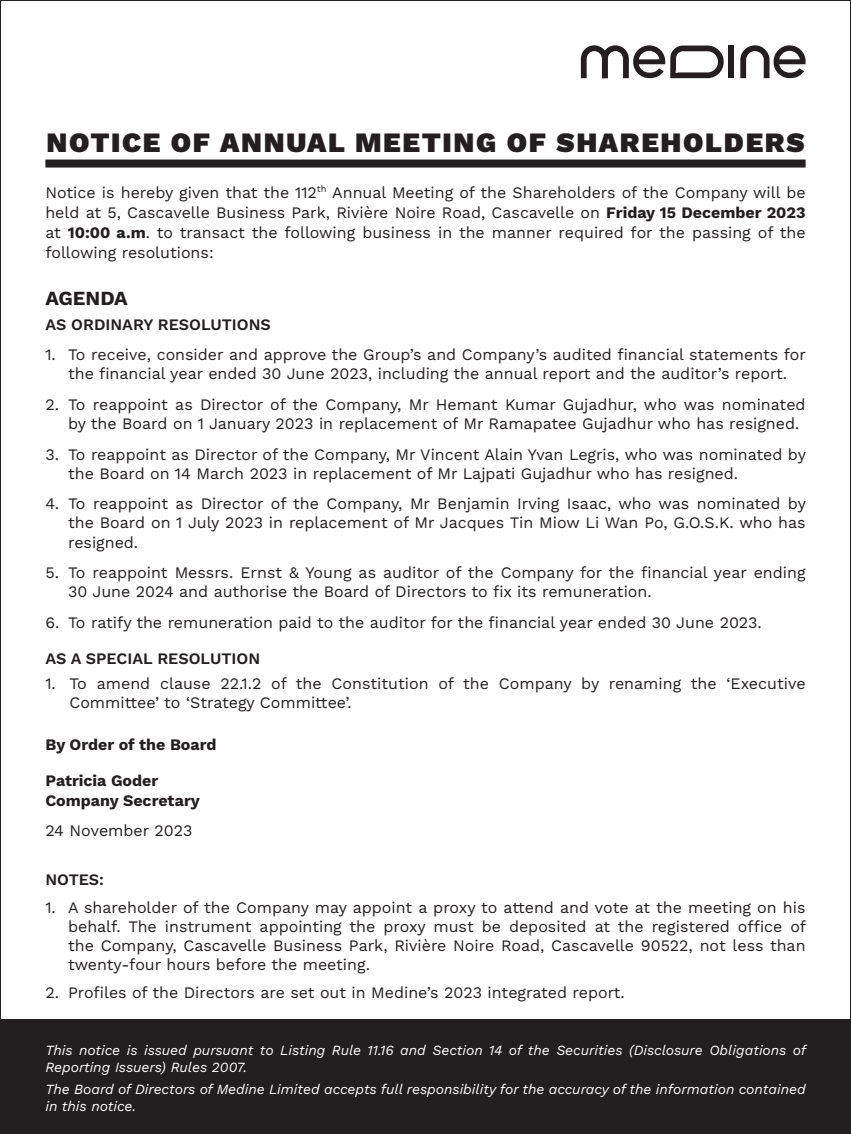
<style>
.page{position:relative;width:851px;height:1134px;background:#fff}
.page>*{position:absolute;margin:0;border:0;box-sizing:border-box;transform-origin:0 0}
.t1{font:900 28px "Work Sans";letter-spacing:.06em;color:#231f20}
.t2{font:700 20px "Work Sans";color:#231f20}
.t3{font:16px/19.2px "Work Sans";color:#231f20}
.t4{font:600 16px "Work Sans";color:#231f20}
.t5{font:700 16px/19.2px "Work Sans";color:#231f20}
.t6{font:italic 14px/16.8px "Work Sans";color:#fff}
.s1{font-weight:700}
</style>
<div class="page">
<div style="left:0;top:1019px;width:850px;height:115px;background:#231f20"></div>
<div style="left:728px;top:45px;width:6px;height:33px;background:#231f20"></div>
<svg style="left:740px;top:45px;width:65px;height:33px"></svg>
<svg style="left:580px;top:45px;width:143px;height:33px"></svg>
<div style="left:45px;top:160px;width:760px;height:8px;background:#231f20"></div>
<p class="t1" style="left:46px;top:121px;width:759px">NOTICE OF ANNUAL MEETING OF SHAREHOLDERS</p>
<p class="t3" style="left:45px;top:182px;width:761px;line-height:20px;text-align:justify">Notice is hereby given that the 112<sup>th</sup> Annual Meeting of the Shareholders of the Company will be held at 5, Cascavelle Business Park, Rivière Noire Road, Cascavelle on <span class="s1">Friday 15 December 2023 </span>at <span class="s1">10:00 a.m</span>. to transact the following business in the manner required for the passing of the following resolutions:</p>
<p class="t2" style="left:45px;top:283px;width:84px">AGENDA</p>
<p class="t4" style="left:45px;top:312px;width:227px">AS ORDINARY RESOLUTIONS</p>
<p class="t3" style="left:45px;top:344px;width:762px;text-align:center">1. To receive, consider and approve the Group’s and Company’s audited financial statements for the financial year ended 30 June 2023, including the annual report and the auditor’s report.</p>
<p class="t3" style="left:68px;top:394px;width:739px;text-indent:-23px">2. To reappoint as Director of the Company, Mr Hemant Kumar Gujadhur, who was nominated by the Board on 1 January 2023 in replacement of Mr Ramapatee Gujadhur who has resigned.</p>
<p class="t3" style="left:68px;top:444px;width:739px;text-indent:-23px">3. To reappoint as Director of the Company, Mr Vincent Alain Yvan Legris, who was nominated by the Board on 14 March 2023 in replacement of Mr Lajpati Gujadhur who has resigned.</p>
<p class="t3" style="left:68px;top:494px;width:739px;text-align:justify;text-indent:-23px">4. To reappoint as Director of the Company, Mr Benjamin Irving Isaac, who was nominated by the Board on 1 July 2023 in replacement of Mr Jacques Tin Miow Li Wan Po, G.O.S.K. who has resigned.</p>
<p class="t3" style="left:68px;top:562px;width:739px;text-indent:-23px">5. To reappoint Messrs. Ernst &amp; Young as auditor of the Company for the financial year ending<br>30 June 2024 and authorise the Board of Directors to fix its remuneration.</p>
<p class="t3" style="left:45px;top:612px;width:717px">6. To ratify the remuneration paid to the auditor for the financial year ended 30 June 2023.</p>
<p class="t4" style="left:45px;top:647px;width:216px">AS A SPECIAL RESOLUTION</p>
<p class="t3" style="left:69px;top:673px;width:737px;text-indent:-24px">1. To amend clause 22.1.2 of the Constitution of the Company by renaming the ‘Executive<br>Committee’ to ‘Strategy Committee’.</p>
<p class="t5" style="left:45px;top:734px;width:173px">By Order of the Board</p>
<p class="t5" style="left:45px;top:771px;width:156px">Patricia Goder<br>Company Secretary</p>
<p class="t3" style="left:45px;top:820px;width:148px">24 November 2023</p>
<p class="t4" style="left:45px;top:867px;width:60px">NOTES:</p>
<p class="t3" style="left:68px;top:897px;width:739px;text-align:justify;text-indent:-23px">1. A shareholder of the Company may appoint a proxy to attend and vote at the meeting on his behalf. The instrument appointing the proxy must be deposited at the registered office of the Company, Cascavelle Business Park, Rivière Noire Road, Cascavelle 90522, not less than twenty-four hours before the meeting.</p>
<p class="t3" style="left:45px;top:982px;width:580px">2. Profiles of the Directors are set out in Medine’s 2023 integrated report.</p>
<p class="t6" style="left:45px;top:1041px;width:762px">This notice is issued pursuant to Listing Rule 11.16 and Section 14 of the Securities (Disclosure Obligations of<br>Reporting Issuers) Rules 2007.</p>
<p class="t6" style="left:45px;top:1080px;width:761px">The Board of Directors of Medine Limited accepts full responsibility for the accuracy of the information contained in this notice.</p>
</div>
